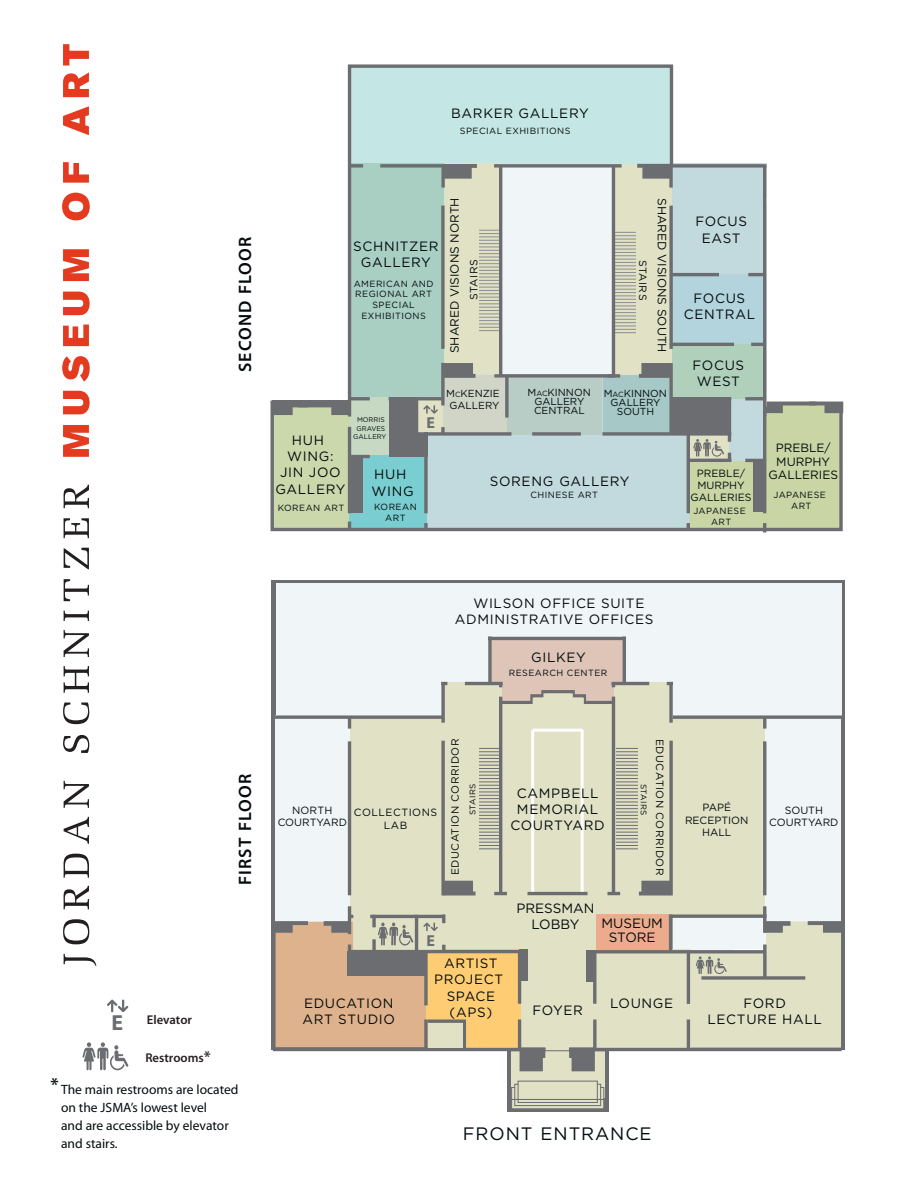
<style>
.page{position:relative;width:918px;height:1188px;background:#fff}
.page>*{position:absolute;margin:0;border:0;box-sizing:border-box;transform-origin:0 0}
.t1{font:600 19.05px "Myriad Pro";color:#030b0c}
.t2{font:600 18px "Myriad Pro";letter-spacing:.06em;color:#030b0c}
.t3{font:18px "Gotham";letter-spacing:.05em;color:#030b0c}
.t4{font:700 15.9px "Myriad Pro";color:#6c6d70}
.t5{font:13.5px/16.2px "Gotham";letter-spacing:.05em;color:#030b0c;text-align:center}
.t6{font:13.5px/18px "Myriad Pro";color:#030b0c}
.t7{font:13.5px/16.2px "Gotham";color:#030b0c;text-align:center}
.t8{font:600 12.75px "Myriad Pro";color:#231f20}
.t9{font:12px/13.5px "Gotham";color:#030b0c;text-align:center}
.t10{font:10.5px/12.6px "Gotham";color:#030b0c;text-align:center}
.t11{font:10.5px/12.6px "Gotham";letter-spacing:.05em;color:#030b0c;text-align:center}
.t12{font:10.2px/9px "Gotham";color:#030b0c;text-align:center}
.t13{font:9px/10.8px "Gotham";letter-spacing:.05em;color:#030b0c;text-align:center}
.t14{font:8.25px "Gotham";letter-spacing:.05em;color:#030b0c}
.t15{font:6.75px/8.1px "Gotham";color:#030b0c;text-align:center}
.s1{font-size:7.5px}
.s2{font-weight:700;font-size:21.9px;color:#6c6d70}
.s3{font-size:15.9px}
</style>
<div class="page">
<div style="left:672px;top:164px;width:94px;height:111px;background:#c2d9dd"></div>
<div style="left:672px;top:275px;width:94px;height:70px;background:#b3d3dd"></div>
<div style="left:672px;top:345px;width:94px;height:54px;background:#b1d0bc"></div>
<div style="left:507px;top:1049px;width:101px;height:63px;background:#6c6d70"></div>
<div style="left:511px;top:1049px;width:95px;height:49px;background:#e1e1c6"></div>
<div style="left:276px;top:583px;width:565px;height:133px;background:#f0f5f7"></div>
<div style="left:673px;top:915px;width:94px;height:36px;background:#f0f5f7"></div>
<div style="left:672px;top:716px;width:94px;height:199px;background:#e1e1c6"></div>
<div style="left:765px;top:715px;width:76px;height:206px;background:#f0f5f7"></div>
<div style="left:596px;top:950px;width:94px;height:98px;background:#e1e1c6"></div>
<hr style="left:751px;top:343px;width:14px;height:3px;background:#6c6d70">
<svg style="left:675px;top:164px;width:91px;height:4px"></svg>
<hr style="left:670px;top:343px;width:64px;height:3px;background:#6c6d70">
<hr style="left:670px;top:273px;width:49px;height:3px;background:#6c6d70">
<hr style="left:748px;top:273px;width:18px;height:3px;background:#6c6d70">
<svg style="left:347px;top:64px;width:328px;height:333px;background:#b6d7d2"></svg>
<hr style="left:763px;top:166px;width:3px;height:251px;background:#6c6d70">
<div style="left:511px;top:1087px;width:93px;height:22px;background:#d6d6be;border:1px solid #6c6d70"></div>
<div style="left:514px;top:1084px;width:87px;height:22px;background:#e1e1c6;border:1px solid #6c6d70"></div>
<div style="left:518px;top:1081px;width:80px;height:22px;background:#e1e1c6;border:1px solid #6c6d70"></div>
<div style="left:509px;top:1050px;width:97px;height:50px;border:1px solid #6c6d70"></div>
<hr style="left:509px;top:1099px;width:97px;height:1px;background:#6c6d70">
<hr style="left:488px;top:637px;width:137px;height:3px;background:#6c6d70">
<hr style="left:763px;top:741px;width:3px;height:154px;background:#6c6d70">
<svg style="left:763px;top:719px;width:3px;height:10px"></svg>
<hr style="left:763px;top:906px;width:3px;height:27px;background:#6c6d70">
<hr style="left:687px;top:951px;width:3px;height:53px;background:#6c6d70">
<hr style="left:687px;top:1020px;width:3px;height:29px;background:#6c6d70">
<hr style="left:586px;top:950px;width:178px;height:3px;background:#6c6d70">
<hr style="left:569px;top:1048px;width:273px;height:3px;background:#6c6d70">
<hr style="left:671px;top:915px;width:96px;height:3px;background:#6c6d70">
<svg style="left:673px;top:715px;width:170px;height:4px"></svg>
<hr style="left:623px;top:637px;width:3px;height:46px;background:#6c6d70">
<svg style="left:64px;top:954px;width:32px;height:12px"></svg>
<svg style="left:63px;top:919px;width:26px;height:25px"></svg>
<svg style="left:64px;top:886px;width:25px;height:23px"></svg>
<svg style="left:64px;top:854px;width:25px;height:24px"></svg>
<svg style="left:64px;top:817px;width:25px;height:27px"></svg>
<svg style="left:64px;top:781px;width:25px;height:27px"></svg>
<svg style="left:63px;top:735px;width:26px;height:18px"></svg>
<svg style="left:63px;top:703px;width:26px;height:21px"></svg>
<svg style="left:64px;top:666px;width:25px;height:27px"></svg>
<svg style="left:64px;top:630px;width:25px;height:27px"></svg>
<svg style="left:64px;top:611px;width:25px;height:10px"></svg>
<svg style="left:64px;top:579px;width:25px;height:22px"></svg>
<svg style="left:64px;top:548px;width:25px;height:21px"></svg>
<svg style="left:64px;top:518px;width:25px;height:20px"></svg>
<svg style="left:64px;top:485px;width:25px;height:23px"></svg>
<svg style="left:63px;top:425px;width:26px;height:32px"></svg>
<svg style="left:63px;top:391px;width:27px;height:23px"></svg>
<svg style="left:62px;top:356px;width:28px;height:26px"></svg>
<svg style="left:63px;top:325px;width:26px;height:21px"></svg>
<svg style="left:63px;top:292px;width:27px;height:23px"></svg>
<svg style="left:63px;top:249px;width:26px;height:32px"></svg>
<svg style="left:62px;top:193px;width:28px;height:27px"></svg>
<svg style="left:63px;top:162px;width:26px;height:21px"></svg>
<svg style="left:63px;top:106px;width:26px;height:29px"></svg>
<svg style="left:63px;top:72px;width:26px;height:25px"></svg>
<svg style="left:63px;top:44px;width:26px;height:22px"></svg>
<svg style="left:270px;top:397px;width:574px;height:136px;background:#b2c9c2"></svg>
<svg style="left:687px;top:402px;width:156px;height:130px;background:#b4bea0"></svg>
<svg style="left:423px;top:164px;width:250px;height:271px"></svg>
<svg style="left:690px;top:921px;width:153px;height:127px;background:#d8d8c3"></svg>
<svg style="left:272px;top:639px;width:401px;height:432px"></svg>
<svg style="left:82px;top:1042px;width:47px;height:28px"></svg>
<svg style="left:107px;top:1000px;width:21px;height:12px"></svg>
<div style="left:428px;top:1023px;width:35px;height:25px;background:#e1e1c6"></div>
<p class="t5" style="left:451px;top:105px;width:139px">BARKER GALLERY</p>
<p class="t13" style="left:460px;top:125px;width:112px">SPECIAL EXHIBITIONS</p>
<h2 class="t2" style="left:234px;top:372px;width:137px;rotate:-90deg">SECOND FLOOR</h2>
<p class="t5" style="left:353px;top:238px;width:87px">SCHNITZER<br>GALLERY</p>
<p class="t13" style="left:354px;top:278px;width:81px">AMERICAN AND<br>REGIONAL ART<br>SPECIAL<br>EXHIBITIONS</p>
<p class="t9" style="left:448px;top:353px;width:157px;rotate:-90deg">SHARED VISIONS NORTH</p>
<p class="t9" style="left:669px;top:198px;width:156px;rotate:90deg">SHARED VISIONS SOUTH</p>
<p class="t10" style="left:467px;top:300px;width:42px;rotate:-90deg">STAIRS</p>
<p class="t10" style="left:649px;top:260px;width:42px;rotate:90deg">STAIRS</p>
<p class="t5" style="left:275px;top:432px;width:72px">HUH<br>WING:<br>JIN JOO<br>GALLERY</p>
<p class="t13" style="left:278px;top:502px;width:68px">KOREAN ART</p>
<p class="t15" style="left:353px;top:416px;width:35px">MORRIS<br>GRAVES<br>GALLERY</p>
<p class="t5" style="left:372px;top:466px;width:44px;text-align:left">HUH<br>WING</p>
<p class="t13" style="left:374px;top:502px;width:44px">KOREAN<br>ART</p>
<p class="t4" style="left:427px;top:412px;width:10px">E</p>
<p class="t12" style="left:446px;top:387px;width:55px;line-height:12.3px">M<span class="s1">C</span>KENZIE<br>GALLERY</p>
<p class="t12" style="left:528px;top:388px;width:65px">M<span class="s1">AC</span>KINNON<br>GALLERY<br>CENTRAL</p>
<p class="t12" style="left:604px;top:388px;width:65px">M<span class="s1">AC</span>KINNON<br>GALLERY<br>SOUTH</p>
<p class="t5" style="left:490px;top:473px;width:141px">SORENG GALLERY</p>
<p class="t13" style="left:530px;top:490px;width:69px">CHINESE ART</p>
<p class="t5" style="left:695px;top:213px;width:53px">FOCUS<br>EAST</p>
<p class="t5" style="left:684px;top:290px;width:73px">FOCUS<br>CENTRAL</p>
<p class="t5" style="left:693px;top:356px;width:53px">FOCUS<br>WEST</p>
<p class="t10" style="left:691px;top:467px;width:62px;line-height:12px">PREBLE/<br>MURPHY<br>GALLERIES</p>
<p class="t13" style="left:693px;top:505px;width:54px">JAPANESE<br>ART</p>
<p class="t9" style="left:768px;top:441px;width:71px">PREBLE/<br>MURPHY<br>GALLERIES</p>
<p class="t13" style="left:773px;top:490px;width:54px">JAPANESE<br>ART</p>
<h2 class="t2" style="left:234px;top:885px;width:113px;rotate:-90deg">FIRST FLOOR</h2>
<p class="t8" style="left:112px;top:1012px;width:82px"><span class="s2">E</span> Elevator</p>
<p class="t8" style="left:145px;top:1050px;width:67px">Restrooms<span class="s3">*</span></p>
<h1 class="t1" style="left:51px;top:1072px;width:10px">*</h1>
<p class="t6" style="left:61px;top:1080px;width:179px">The main restrooms are located on the JSMA’s lowest level<br>and are accessible by elevator and stairs.</p>
<p class="t5" style="left:455px;top:595px;width:200px;text-align:left;text-indent:19px">WILSON OFFICE SUITE<br>ADMINISTRATIVE OFFICES</p>
<p class="t5" style="left:531px;top:648px;width:56px">GILKEY</p>
<p class="t13" style="left:509px;top:667px;width:100px">RESEARCH CENTER</p>
<p class="t10" style="left:278px;top:804px;width:71px">NORTH<br>COURTYARD</p>
<p class="t11" style="left:449px;top:875px;width:138px;rotate:-90deg">EDUCATION CORRIDOR</p>
<p class="t11" style="left:666px;top:739px;width:138px;rotate:90deg">EDUCATION CORRIDOR</p>
<p class="t14" style="left:467px;top:815px;width:33px;rotate:-90deg">STAIRS</p>
<p class="t14" style="left:649px;top:784px;width:33px;rotate:90deg">STAIRS</p>
<p class="t5" style="left:510px;top:785px;width:96px">CAMPBELL<br>MEMORIAL<br>COURTYARD</p>
<p class="t11" style="left:354px;top:806px;width:85px">COLLECTIONS<br>LAB</p>
<p class="t10" style="left:685px;top:801px;width:65px">PAPÉ<br>RECEPTION<br>HALL</p>
<p class="t4" style="left:427px;top:930px;width:10px">E</p>
<p class="t7" style="left:516px;top:900px;width:80px">PRESSMAN<br>LOBBY</p>
<p class="t7" style="left:601px;top:916px;width:63px;line-height:13.5px">MUSEUM<br>STORE</p>
<p class="t10" style="left:769px;top:804px;width:71px">SOUTH<br>COURTYARD</p>
<p class="t5" style="left:302px;top:994px;width:94px;text-align:left">EDUCATION<br>ART STUDIO</p>
<p class="t5" style="left:434px;top:955px;width:71px">ARTIST<br>PROJECT<br>SPACE (APS)</p>
<p class="t5" style="left:532px;top:1002px;width:52px">FOYER</p>
<p class="t5" style="left:610px;top:994px;width:65px">LOUNGE</p>
<p class="t5" style="left:708px;top:994px;width:116px">FORD<br>LECTURE HALL</p>
<h2 class="t3" style="left:463px;top:1122px;width:190px">FRONT ENTRANCE</h2>
</div>
